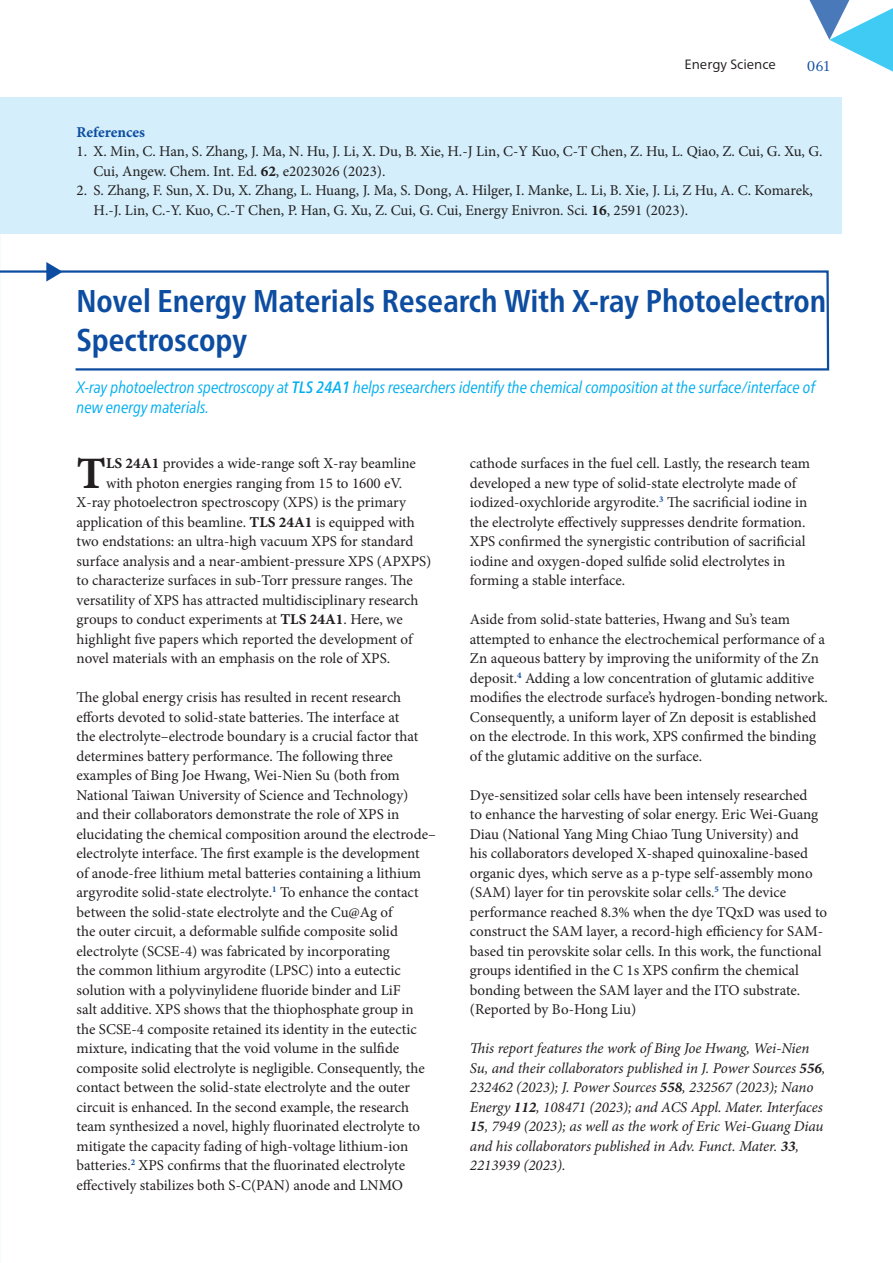
<style>
.page{position:relative;width:893px;height:1263px;background:#fff}
.page>*{position:absolute;margin:0;border:0;box-sizing:border-box;transform-origin:0 0}
.t1{font:45px "Minion Pro Bold Capt";color:#231f20}
.t2{font:700 condensed 31.5px/39px "Frutiger Neue LTW1 G";color:#0d4da1}
.t3{font:italic condensed 16.5px/19.5px "Frutiger Neue LTW1 G";color:#00aeef}
.t4{font:15px/19.5px "Minion Pro";color:#231f20}
.t5{font:italic 15px/19.5px "Minion Pro";letter-spacing:-.005em;color:#231f20}
.t6{font:15px "Minion Pro Bold Capt";letter-spacing:-.005em;color:#0d4da1}
.t7{font:15px "Joanna Nova";color:#0d4da1}
.t8{font:13.5px "Frutiger Neue LTW1 G";color:#231f20}
.s1{font-family:"Minion Pro Bold Capt"}
.s2{font-weight:500}
.s3{font-weight:700}
</style>
<div class="page">
<div style="left:0;top:98px;width:842px;height:136px;background:#d4effb"></div>
<svg style="left:755px;top:0;width:138px;height:98px"></svg>
<svg style="left:0;top:269px;width:830px;height:103px"></svg>
<svg style="left:46px;top:262px;width:17px;height:20px"></svg>
<p class="t8" style="left:684px;top:55px;width:93px">Energy Science</p>
<p class="t7" style="left:807px;top:56px;width:24px">061</p>
<p class="t6" style="left:77px;top:121px;width:70px">References</p>
<p class="t4" style="left:94px;top:142px;width:730px;text-indent:-17px">1. X. Min, C. Han, S. Zhang, J. Ma, N. Hu, J. Li, X. Du, B. Xie, H.-J Lin, C-Y Kuo, C-T Chen, Z. Hu, L. Qiao, Z. Cui, G. Xu, G.<br>Cui, Angew. Chem. Int. Ed. <span class="s1">62</span>, e2023026 (2023).</p>
<p class="t4" style="left:94px;top:181px;width:721px;text-indent:-17px">2. S. Zhang, F. Sun, X. Du, X. Zhang, L. Huang, J. Ma, S. Dong, A. Hilger, I. Manke, L. Li, B. Xie, J. Li, Z Hu, A. C. Komarek,<br>H.-J. Lin, C.-Y. Kuo, C.-T Chen, P. Han, G. Xu, Z. Cui, G. Cui, Energy Enivron. Sci. <span class="s1">16</span>, 2591 (2023).</p>
<h2 class="t2" style="left:77px;top:279px;width:751px">Novel Energy Materials Research With X-ray Photoelectron<br>Spectroscopy</h2>
<p class="t3" style="left:77px;top:377px;width:740px">X-ray photoelectron spectroscopy at <span class="s2">TLS 24A1</span> helps researchers identify the chemical composition at the surface/interface of new energy materials.</p>
<h1 class="t1" style="left:77px;top:441px;width:31px">T</h1>
<p class="t4" style="left:106px;top:454px;width:311px"><span class="s1">LS 24A1</span> provides a wide-range soft X-ray beamline</p>
<p class="t4" style="left:106px;top:473px;width:298px">with photon energies ranging from 15 to 1600 eV.</p>
<p class="t4" style="left:77px;top:493px;width:331px">X-ray photoelectron spectroscopy (XPS) is the primary</p>
<p class="t4" style="left:77px;top:512px;width:340px">application of this beamline. <span class="s1">TLS 24A1</span> is equipped with</p>
<p class="t4" style="left:77px;top:532px;width:338px">two endstations: an ultra-high vacuum XPS for standard</p>
<p class="t4" style="left:77px;top:551px;width:356px">surface analysis and a near-ambient-pressure XPS (APXPS)</p>
<p class="t4" style="left:77px;top:571px;width:338px">to characterize surfaces in sub-Torr pressure ranges. The</p>
<p class="t4" style="left:77px;top:590px;width:344px">versatility of XPS has attracted multidisciplinary research</p>
<p class="t4" style="left:77px;top:610px;width:328px">groups to conduct experiments at <span class="s1">TLS 24A1</span>. Here, we</p>
<p class="t4" style="left:77px;top:629px;width:337px">highlight five papers which reported the development of</p>
<p class="t4" style="left:77px;top:649px;width:315px">novel materials with an emphasis on the role of XPS.</p>
<p class="t4" style="left:77px;top:688px;width:361px">The global energy crisis has resulted in recent research efforts devoted to solid-state batteries. The interface at<br>the electrolyte–electrode boundary is a crucial factor that determines battery performance. The following three examples of Bing Joe Hwang, Wei-Nien Su (both from National Taiwan University of Science and Technology)<br>and their collaborators demonstrate the role of XPS in elucidating the chemical composition around the electrode– electrolyte interface. The first example is the development<br>of anode-free lithium metal batteries containing a lithium argyrodite solid-state electrolyte.<sup>1</sup> To enhance the contact between the solid-state electrolyte and the Cu@Ag of<br>the outer circuit, a deformable sulfide composite solid electrolyte (SCSE-4) was fabricated by incorporating<br>the common lithium argyrodite (LPSC) into a eutectic solution with a polyvinylidene fluoride binder and LiF<br>salt additive. XPS shows that the thiophosphate group in the SCSE-4 composite retained its identity in the eutectic mixture, indicating that the void volume in the sulfide composite solid electrolyte is negligible. Consequently, the contact between the solid-state electrolyte and the outer circuit is enhanced. In the second example, the research team synthesized a novel, highly fluorinated electrolyte to mitigate the capacity fading of high-voltage lithium-ion batteries.<sup>2</sup> XPS confirms that the fluorinated electrolyte effectively stabilizes both S-C(PAN) anode and LNMO</p>
<p class="t4" style="left:470px;top:454px;width:342px">cathode surfaces in the fuel cell. Lastly, the research team developed a new type of solid-state electrolyte made of iodized-oxychloride argyrodite.<sup>3</sup> The sacrificial iodine in the electrolyte effectively suppresses dendrite formation.<br>XPS confirmed the synergistic contribution of sacrificial iodine and oxygen-doped sulfide solid electrolytes in forming a stable interface.</p>
<p class="t4" style="left:470px;top:610px;width:360px">Aside from solid-state batteries, Hwang and Su’s team attempted to enhance the electrochemical performance of a Zn aqueous battery by improving the uniformity of the Zn deposit.<sup>4</sup> Adding a low concentration of glutamic additive modifies the electrode surface’s hydrogen-bonding network.<br>Consequently, a uniform layer of Zn deposit is established on the electrode. In this work, XPS confirmed the binding of the glutamic additive on the surface.</p>
<p class="t4" style="left:470px;top:785px;width:359px">Dye-sensitized solar cells have been intensely researched<br>to enhance the harvesting of solar energy. Eric Wei-Guang Diau (National Yang Ming Chiao Tung University) and<br>his collaborators developed X-shaped quinoxaline-based organic dyes, which serve as a p-type self-assembly mono (SAM) layer for tin perovskite solar cells.<sup>5</sup> The device performance reached 8.3% when the dye TQxD was used to construct the SAM layer, a record-high efficiency for SAM&shy;based tin perovskite solar cells. In this work, the functional groups identified in the C 1s XPS confirm the chemical bonding between the SAM layer and the ITO substrate. (Reported by Bo-Hong Liu)</p>
<p class="t5" style="left:470px;top:1038px;width:357px">This report features the work of Bing Joe Hwang, Wei-Nien Su, and their collaborators published in J. Power Sources <span class="s3">556</span>, 232462 (2023); J. Power Sources <span class="s3">558</span>, 232567 (2023); Nano Energy <span class="s3">112</span>, 108471 (2023); and ACS Appl. Mater. Interfaces <span class="s3">15</span>, 7949 (2023); as well as the work of Eric Wei-Guang Diau and his collaborators published in Adv. Funct. Mater. <span class="s3">33</span>, 2213939 (2023).</p>
</div>
